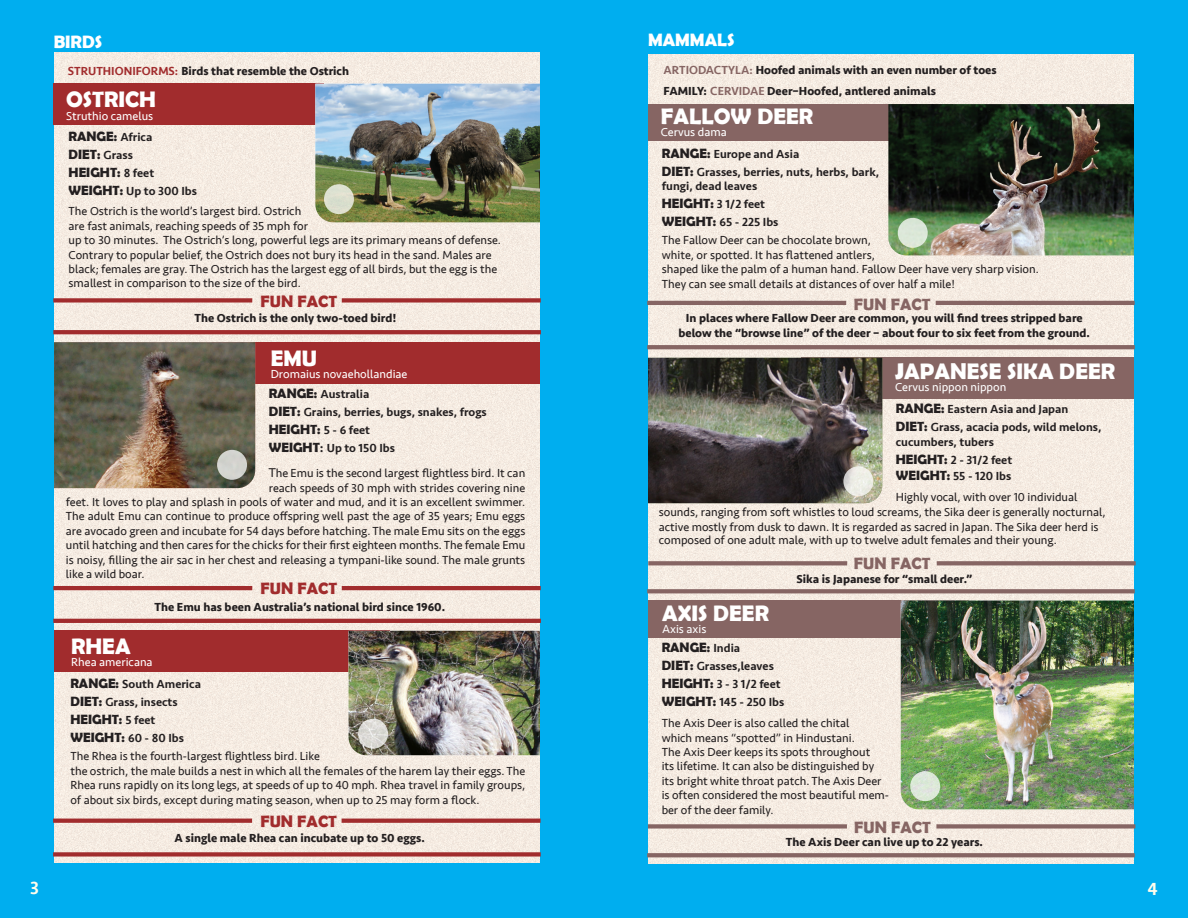
<style>
.page{position:relative;width:1188px;height:918px;background:#00aeef}
.page>*{position:absolute;margin:0;border:0;box-sizing:border-box;transform-origin:0 0}
.t1{font:700 22.5px "Berlin Sans FB Demi";color:#fff}
.t2{font:700 18px "Berlin Sans FB Demi";color:#fff}
.t3{font:500 18px "Seravek";color:#fffdec}
.t4{font:700 16.5px "Berlin Sans FB Demi";color:#a12c2d}
.t5{font:700 16.5px "Berlin Sans FB Demi";color:#866563}
.t6{font:700 13.5px/18px "Berlin Sans FB Demi";color:#231f20}
.t7{font:12px/14.4px "Seravek";color:#231f20}
.t8{font:700 12px/14.4px "Seravek";color:#231f20;text-align:center}
.t9{font:500 12px/18px "Seravek";color:#231f20}
.t10{font:12px "Seravek";color:#fff}
.s1{font-weight:500;color:#a12c2d}
.s2{font-family:"Seravek";font-weight:500;font-size:12px}
.s3{font-family:"Berlin Sans FB Demi";font-weight:700;font-size:13.5px}
.s4{font-weight:500}
.s5{font-weight:500;font-size:13.5px}
.s6{font-family:"Tahoma"}
.s7{font-weight:500;color:#866563}
.s8{font-weight:400}
.s9{font-family:"Boulder";font-weight:400}
.s10{font-weight:400;color:#fff}
</style>
<div class="page">
<img style="left:648px;top:54px;width:486px;height:810px">
<img style="left:54px;top:53px;width:486px;height:810px">
<div style="left:213px;top:342px;width:327px;height:42px;background:#a12c2d"></div>
<div style="left:54px;top:84px;width:270px;height:41px;background:#a12c2d"></div>
<img style="left:54px;top:342px;width:201px;height:146px">
<img style="left:315px;top:84px;width:225px;height:138px">
<div style="left:54px;top:631px;width:336px;height:41px;background:#a12c2d"></div>
<img style="left:349px;top:631px;width:191px;height:124px">
<svg style="left:53px;top:330px;width:488px;height:4px;background:#a22f30"></svg>
<svg style="left:342px;top:298px;width:199px;height:5px"></svg>
<svg style="left:53px;top:298px;width:199px;height:5px"></svg>
<hr style="left:53px;top:619px;width:488px;height:4px;background:#a12c2d">
<hr style="left:342px;top:586px;width:199px;height:4px;background:#a12c2d">
<hr style="left:53px;top:586px;width:199px;height:4px;background:#a12c2d">
<svg style="left:53px;top:852px;width:488px;height:5px;background:#ad4848"></svg>
<svg style="left:342px;top:819px;width:199px;height:4px"></svg>
<svg style="left:53px;top:819px;width:199px;height:4px"></svg>
<div style="left:648px;top:601px;width:321px;height:37px;background:#866563"></div>
<div style="left:802px;top:358px;width:332px;height:41px;background:#866563"></div>
<div style="left:648px;top:104px;width:304px;height:36px;background:#866563"></div>
<img style="left:888px;top:104px;width:246px;height:151px">
<img style="left:648px;top:358px;width:234px;height:145px">
<img style="left:901px;top:601px;width:233px;height:208px">
<hr style="left:647px;top:345px;width:488px;height:4px;background:#866563">
<svg style="left:647px;top:589px;width:488px;height:4px;background:#8a6a68"></svg>
<svg style="left:647px;top:853px;width:488px;height:4px;background:#896967"></svg>
<hr style="left:936px;top:301px;width:199px;height:4px;background:#866563">
<hr style="left:647px;top:301px;width:199px;height:4px;background:#866563">
<svg style="left:937px;top:561px;width:199px;height:4px"></svg>
<svg style="left:648px;top:561px;width:199px;height:4px"></svg>
<svg style="left:936px;top:824px;width:199px;height:5px"></svg>
<svg style="left:648px;top:824px;width:199px;height:5px"></svg>
<div style="left:324px;top:184px;width:30px;height:30px;background:#dcdfce;border-radius:50%"></div>
<div style="left:898px;top:218px;width:30px;height:30px;background:#dbe7d8;border-radius:50%"></div>
<svg style="left:843px;top:466px;width:30px;height:30px"></svg>
<div style="left:910px;top:771px;width:30px;height:30px;background:#dce8d9;border-radius:50%"></div>
<div style="left:217px;top:450px;width:30px;height:30px;background:#d3d3ce;border-radius:50%"></div>
<svg style="left:358px;top:719px;width:30px;height:30px"></svg>
<h2 class="t2" style="left:54px;top:31px;width:50px">BIRDS</h2>
<p class="t8" style="left:68px;top:64px;width:283px"><span class="s1">STRUTHIONIFORMS:</span> Birds that resemble the Ostrich</p>
<h1 class="t1" style="left:66px;top:86px;width:91px">OSTRICH</h1>
<p class="t10" style="left:66px;top:106px;width:89px">Struthio camelus</p>
<p class="t6" style="left:69px;top:127px;width:87px">RANGE: <span class="s2">Africa<br></span>DIET: <span class="s2">Grass<br></span>HEIGHT: <span class="s2">8 feet</span></p>
<p class="t7" style="left:69px;top:180px;width:234px;line-height:20.7px"><span class="s3">WEIGHT:</span> <span class="s4">Up to 300 Ibs<br></span>The Ostrich is the world’s largest bird. Ostrich</p>
<p class="t7" style="left:69px;top:218px;width:434px">are fast animals, reaching speeds of 35 mph for<br>up to 30 minutes. The Ostrich’s long, powerful legs are its primary means of defense.<br>Contrary to popular belief, the Ostrich does not bury its head in the sand. Males are black; females are gray. The Ostrich has the largest egg of all birds, but the egg is the smallest in comparison to the size of the bird.</p>
<p class="t8" style="left:195px;top:311px;width:203px">The Ostrich is the only two-toed bird!</p>
<h3 class="t4" style="left:261px;top:292px;width:78px">FUN FACT</h3>
<h1 class="t1" style="left:271px;top:345px;width:48px">EMU</h1>
<p class="t10" style="left:271px;top:365px;width:138px">Dromaius novaehollandiae</p>
<p class="t9" style="left:269px;top:385px;width:220px"><span class="s3">RANGE:</span> Australia<br><span class="s3">DIET:</span> Grains, berries, bugs, snakes, frogs</p>
<p class="t6" style="left:269px;top:420px;width:103px">HEIGHT: <span class="s2">5 - 6 feet</span></p>
<p class="t7" style="left:269px;top:435px;width:258px;line-height:25.2px"><span class="s3">WEIGHT</span><span class="s5">:</span> <span class="s4">Up to 150 Ibs<br></span><span class="s6">T</span>he Emu is the second largest flightless bird. It can</p>
<p class="t7" style="left:66px;top:480px;width:461px;text-align:justify;text-indent:203px">reach speeds of 30 mph with strides covering nine feet. It loves to play and splash in pools of water and mud, and it is an excellent swimmer.<br>The adult Emu can continue to produce offspring well past the age of 35 years; Emu eggs are avocado green and incubate for 54 days before hatching. The male Emu sits on the eggs until hatching and then cares for the chicks for their first eighteen months. The female Emu is noisy, filling the air sac in her chest and releasing a tympani-like sound. The male grunts like a wild boar.</p>
<p class="t8" style="left:155px;top:600px;width:292px">The Emu has been Australia’s national bird since 1960.</p>
<h3 class="t4" style="left:261px;top:579px;width:78px">FUN FACT</h3>
<h1 class="t1" style="left:71px;top:633px;width:61px">RHEA</h1>
<p class="t10" style="left:71px;top:653px;width:83px">Rhea americana</p>
<p class="t9" style="left:70px;top:675px;width:132px"><span class="s3">RANGE:</span> South America<br><span class="s3">DIET:</span> Grass, insects</p>
<p class="t6" style="left:70px;top:710px;width:87px">HEIGHT: <span class="s2">5 feet</span></p>
<p class="t7" style="left:70px;top:728px;width:251px;line-height:18.6px"><span class="s3">WEIGHT:</span> <span class="s4">60 - 80 Ibs<br></span>The Rhea is the fourth-largest flightless bird. Like</p>
<p class="t7" style="left:70px;top:764px;width:456px;text-align:justify">the ostrich, the male builds a nest in which all the females of the harem lay their eggs. The Rhea runs rapidly on its long legs, at speeds of up to 40 mph. Rhea travel in family groups, of about six birds, except during mating season, when up to 25 may form a flock.</p>
<h3 class="t4" style="left:260px;top:812px;width:78px">FUN FACT</h3>
<p class="t8" style="left:175px;top:831px;width:252px">A single male Rhea can incubate up to 50 eggs.</p>
<h2 class="t2" style="left:648px;top:29px;width:88px">MAMMALS</h2>
<p class="t8" style="left:664px;top:59px;width:335px;line-height:21px;text-align:left"><span class="s7">ARTIODACTYLA:</span> Hoofed animals with an even number of toes<br>FAMILY: <span class="s7">CERVIDAE</span> Deer–Hoofed, antlered animals</p>
<h1 class="t1" style="left:661px;top:103px;width:154px">FALLOW DEER</h1>
<p class="t10" style="left:661px;top:123px;width:67px">Cervus dama</p>
<p class="t9" style="left:662px;top:145px;width:219px"><span class="s3">RANGE:</span> Europe and Asia<br><span class="s3">DIET:</span> Grasses, berries, nuts, herbs, bark,</p>
<p class="t9" style="left:662px;top:177px;width:210px">fungi, dead leaves<br><span class="s3">HEIGHT:</span> 3 1/2 feet<br><span class="s3">WEIGHT:</span> 65 - 225 Ibs<br><span class="s8">The Fallow Deer can be chocolate brown,</span></p>
<p class="t7" style="left:662px;top:248px;width:379px">white, or spotted. It has flattened antlers,<br>shaped like the palm of a human hand. Fallow Deer have very sharp vision.<br>They can see small details at distances of over half a mile!</p>
<h3 class="t5" style="left:854px;top:295px;width:78px">FUN FACT</h3>
<p class="t8" style="left:678px;top:311px;width:413px">In places where Fallow Deer are common, you will find trees stripped bare below the “browse line” of the deer – about four to six feet from the ground.</p>
<h1 class="t1" style="left:895px;top:359px;width:221px"><span class="s9">J</span>APANESE SIKA DEER</h1>
<p class="t9" style="left:895px;top:377px;width:175px;line-height:21.8px"><span class="s10">Cervus nippon nippon<br></span><span class="s3">RANGE:</span> Eastern Asia and Japan</p>
<p class="t9" style="left:896px;top:420px;width:207px;line-height:15px"><span class="s3">DIET:</span> Grass, acacia pods, wild melons, cucumbers, tubers</p>
<p class="t9" style="left:896px;top:452px;width:118px;line-height:16.2px"><span class="s3">HEIGHT:</span> 2 - 31/2 feet<br><span class="s3">WEIGHT:</span> 55 - 120 Ibs</p>
<p class="t7" style="left:659px;top:489px;width:448px;line-height:15px;text-indent:237px">Highly vocal, with over 10 individual sounds, ranging from soft whistles to loud screams, the Sika deer is generally nocturnal, active mostly from dusk to dawn. It is regarded as sacred in Japan. The Sika deer herd is</p>
<p class="t7" style="left:659px;top:533px;width:399px">composed of one adult male, with up to twelve adult females and their young.</p>
<h3 class="t5" style="left:854px;top:554px;width:78px">FUN FACT</h3>
<h1 class="t1" style="left:662px;top:600px;width:108px">AXIS DEER</h1>
<p class="t10" style="left:662px;top:620px;width:46px">Axis axis</p>
<p class="t8" style="left:796px;top:571px;width:177px">Sika is Japanese for “small deer.”</p>
<p class="t6" style="left:662px;top:638px;width:80px">RANGE: <span class="s2">India</span></p>
<p class="t9" style="left:662px;top:657px;width:124px"><span class="s3">DIET:</span> Grasses,leaves<br><span class="s3">HEIGHT:</span> 3 - 3 1/2 feet<br><span class="s3">WEIGHT:</span> 145 - 250 Ibs</p>
<p class="t7" style="left:662px;top:716px;width:229px">The Axis Deer is also called the chital<br>which means “spotted” in Hindustani.<br>The Axis Deer keeps its spots throughout<br>its lifetime. It can also be distinguished by its bright white throat patch. The Axis Deer is often considered the most beautiful mem&shy;ber of the deer family.</p>
<h3 class="t5" style="left:854px;top:817px;width:78px">FUN FACT</h3>
<p class="t8" style="left:786px;top:834px;width:199px">The Axis Deer can live up to 22 years.</p>
<h2 class="t3" style="left:30px;top:877px;width:10px">3</h2>
<h2 class="t3" style="left:1148px;top:878px;width:12px">4</h2>
</div>
